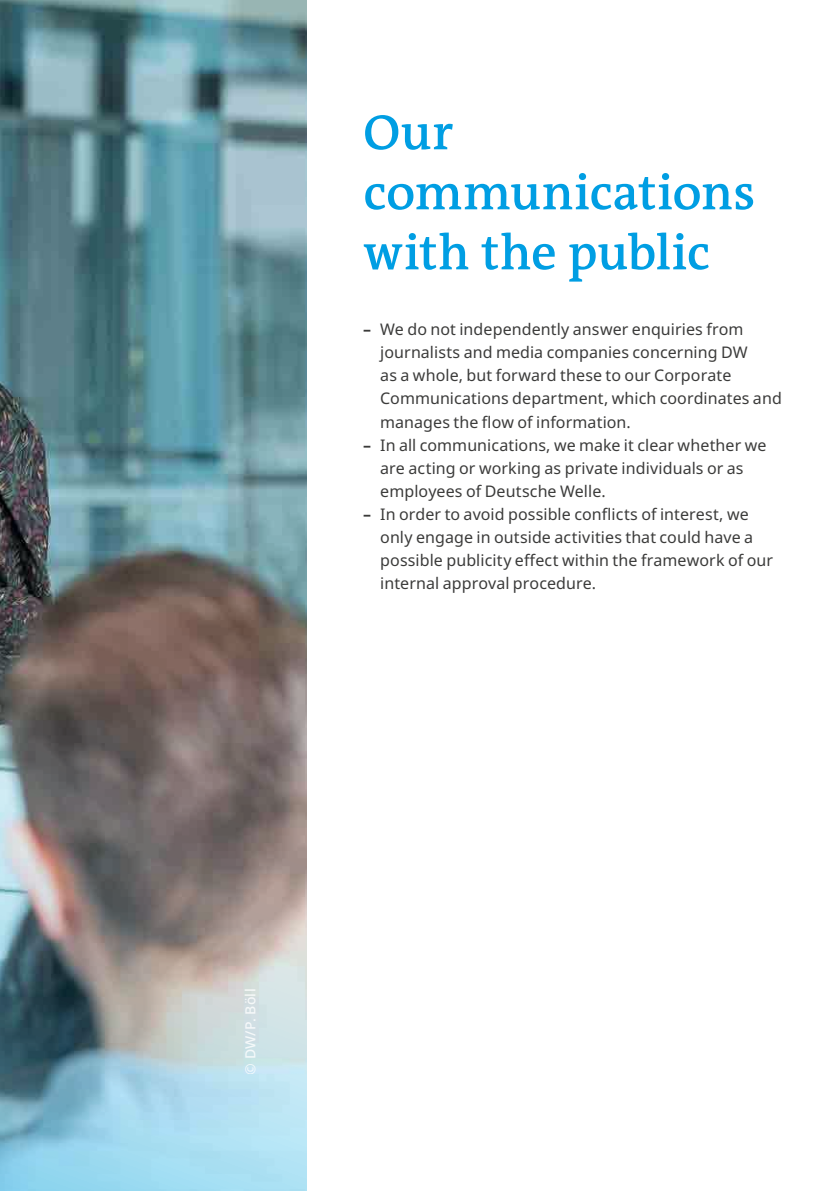
<style>
.page{position:relative;width:840px;height:1191px;background:#fff}
.page>*{position:absolute;margin:0;border:0;box-sizing:border-box;transform-origin:0 0}
.t1{font:600 50px/60px "DW The Antiqua B W6";letter-spacing:-.005em;color:#009ee3}
.t2{font:16px/23.2px "Noto Sans";letter-spacing:.005em;color:#3b3b3a}
.t3{font:500 14px "Noto Sans";letter-spacing:.02em;color:#fff}
.s1{font-weight:700}
</style>
<div class="page">
<img style="left:0;top:0;width:306px;height:1191px">
<h1 class="t1" style="left:363px;top:103px;width:393px">Our communications with the public</h1>
<p class="t2" style="left:380px;top:318px;width:403px;text-indent:-17px"><span class="s1">–</span> We do not independently answer enquiries from journalists and media companies concerning DW<br>as a whole, but forward these to our Corporate Communications department, which coordinates and manages the flow of information.</p>
<p class="t2" style="left:380px;top:433px;width:387px;text-indent:-17px"><span class="s1">–</span> In all communications, we make it clear whether we are acting or working as private individuals or as employees of Deutsche Welle.</p>
<p class="t2" style="left:380px;top:503px;width:394px;text-indent:-17px"><span class="s1">–</span> In order to avoid possible conflicts of interest, we only engage in outside activities that could have a possible publicity effect within the framework of our internal approval procedure.</p>
<p class="t3" style="left:240px;top:1074px;width:87px;rotate:-90deg">© DW/P. Böll</p>
</div>
